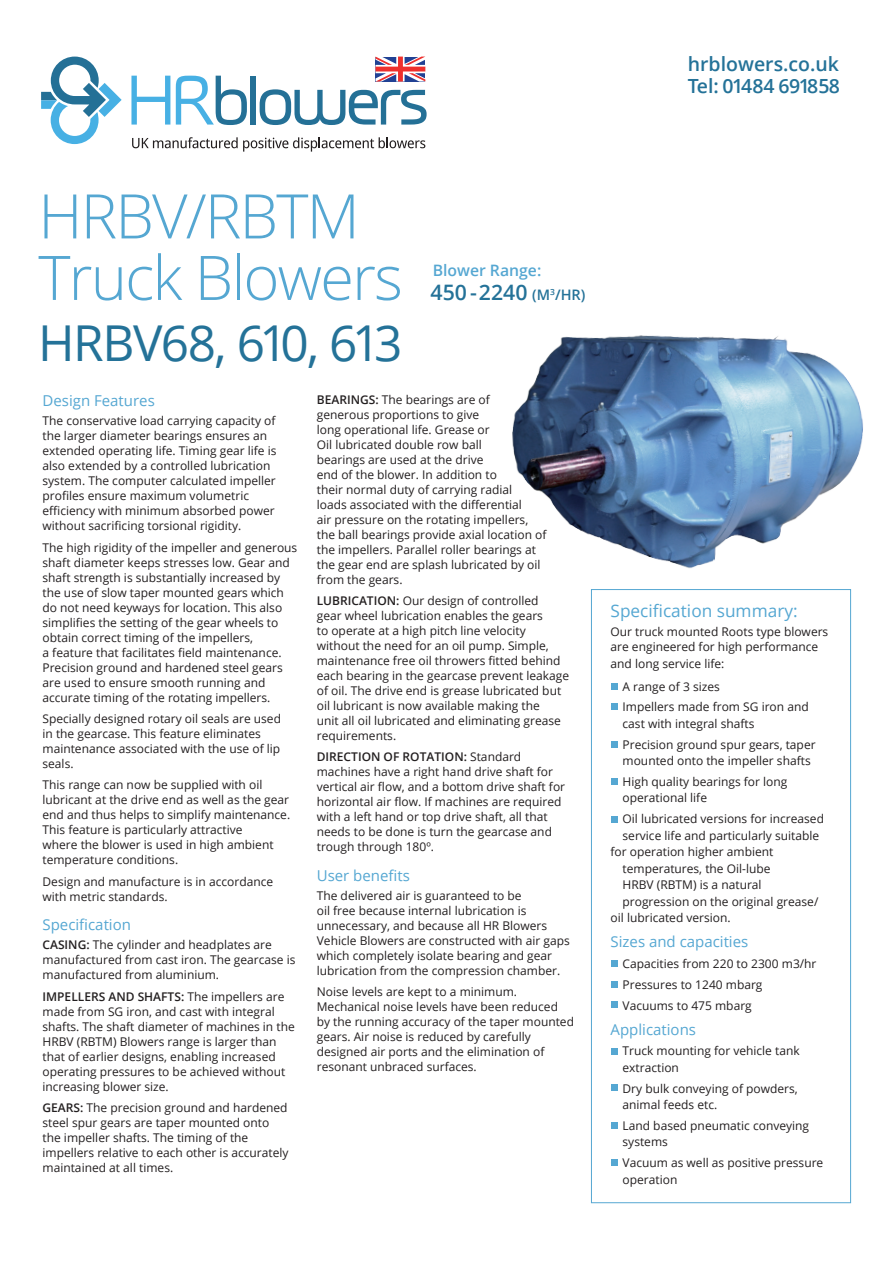
<style>
.page{position:relative;width:893px;height:1263px;background:#fff}
.page>*{position:absolute;margin:0;border:0;box-sizing:border-box;transform-origin:0 0}
.t1{font:300 61.5px/61.5px "Open Sans";letter-spacing:-.03em;color:#55a7d2}
.t2{font:49.5px "Open Sans";letter-spacing:-.03em;color:#247298}
.t3{font:600 21.3px "Open Sans";color:#247298}
.t4{font:600 19.5px/22.5px "Open Sans";color:#247298}
.t5{font:17.25px "Open Sans";color:#55a7d2}
.t6{font:600 15.75px "Open Sans";color:#55a7d2}
.t7{font:15px "Open Sans";color:#55a7d2}
.t8{font:12px/15px "Open Sans";color:#231f20}
.s1{font-weight:600}
.s2{font-size:14.55px}
</style>
<div class="page">
<img style="left:512px;top:335px;width:351px;height:234px">
<svg style="left:611px;top:704px;width:6px;height:6px"></svg>
<svg style="left:611px;top:684px;width:6px;height:6px"></svg>
<svg style="left:611px;top:741px;width:6px;height:6px"></svg>
<svg style="left:611px;top:779px;width:6px;height:6px"></svg>
<svg style="left:611px;top:816px;width:6px;height:6px"></svg>
<svg style="left:611px;top:961px;width:6px;height:6px"></svg>
<svg style="left:611px;top:982px;width:6px;height:6px"></svg>
<svg style="left:611px;top:1002px;width:6px;height:6px"></svg>
<svg style="left:611px;top:1048px;width:6px;height:6px"></svg>
<div style="left:611px;top:1084px;width:6px;height:7px;background:#55a7d2"></div>
<svg style="left:611px;top:1122px;width:6px;height:6px"></svg>
<svg style="left:611px;top:1159px;width:6px;height:6px"></svg>
<svg style="left:41px;top:57px;width:81px;height:87px"></svg>
<svg style="left:131px;top:76px;width:39px;height:49px"></svg>
<svg style="left:176px;top:76px;width:71px;height:49px"></svg>
<div style="left:251px;top:76px;width:5px;height:49px;background:#247096"></div>
<svg style="left:260px;top:89px;width:167px;height:36px"></svg>
<svg style="left:375px;top:57px;width:50px;height:25px"></svg>
<svg style="left:132px;top:137px;width:293px;height:14px"></svg>
<div style="left:591px;top:589px;width:260px;height:614px;border:1px solid #55a7d2"></div>
<h3 class="t4" style="left:688px;top:52px;width:153px">hrblowers.co.uk<br>Tel: 01484 691858</h3>
<h1 class="t1" style="left:38px;top:184px;width:366px">HRBV/RBTM<br>Truck Blowers</h1>
<h2 class="t2" style="left:38px;top:310px;width:366px">HRBV68, 610, 613</h2>
<p class="t7" style="left:43px;top:390px;width:114px">Design Features</p>
<p class="t8" style="left:43px;top:413px;width:236px">The conservative load carrying capacity of the larger diameter bearings ensures an extended operating life. Timing gear life is also extended by a controlled lubrication system. The computer calculated impeller profiles ensure maximum volumetric efficiency with minimum absorbed power without sacrificing torsional rigidity.</p>
<p class="t8" style="left:43px;top:539px;width:256px">The high rigidity of the impeller and generous shaft diameter keeps stresses low. Gear and shaft strength is substantially increased by the use of slow taper mounted gears which do not need keyways for location. This also simplifies the setting of the gear wheels to obtain correct timing of the impellers,<br>a feature that facilitates field maintenance.<br>Precision ground and hardened steel gears are used to ensure smooth running and accurate timing of the rotating impellers.</p>
<p class="t8" style="left:43px;top:711px;width:240px">Specially designed rotary oil seals are used in the gearcase. This feature eliminates maintenance associated with the use of lip seals.</p>
<p class="t8" style="left:43px;top:777px;width:249px">This range can now be supplied with oil lubricant at the drive end as well as the gear end and thus helps to simplify maintenance.<br>This feature is particularly attractive<br>where the blower is used in high ambient temperature conditions.</p>
<p class="t8" style="left:43px;top:873px;width:232px">Design and manufacture is in accordance with metric standards.</p>
<p class="t7" style="left:43px;top:914px;width:90px">Specification</p>
<p class="t8" style="left:43px;top:937px;width:254px"><span class="s1">CASING:</span> The cylinder and headplates are manufactured from cast iron. The gearcase is manufactured from aluminium.</p>
<p class="t8" style="left:43px;top:988px;width:254px"><span class="s1">IMPELLERS AND SHAFTS:</span> The impellers are made from SG iron, and cast with integral shafts. The shaft diameter of machines in the HRBV (RBTM) Blowers range is larger than that of earlier designs, enabling increased operating pressures to be achieved without increasing blower size.</p>
<p class="t8" style="left:43px;top:1100px;width:248px"><span class="s1">GEARS:</span> The precision ground and hardened steel spur gears are taper mounted onto the impeller shafts. The timing of the impellers relative to each other is accurately maintained at all times.</p>
<h3 class="t6" style="left:433px;top:259px;width:110px">Blower Range:</h3>
<h3 class="t3" style="left:431px;top:277px;width:156px">450 -2240 <span class="s2">(M</span><sup>3</sup><span class="s2">/HR)</span></h3>
<p class="t8" style="left:317px;top:391px;width:231px"><span class="s1">BEARINGS:</span> The bearings are of<br>generous proportions to give<br>long operational life. Grease or<br>Oil lubricated double row ball<br>bearings are used at the drive<br>end of the blower. In addition to<br>their normal duty of carrying radial<br>loads associated with the differential<br>air pressure on the rotating impellers, the ball bearings provide axial location of the impellers. Parallel roller bearings at the gear end are splash lubricated by oil from the gears.</p>
<p class="t8" style="left:317px;top:593px;width:254px"><span class="s1">LUBRICATION:</span> Our design of controlled<br>gear wheel lubrication enables the gears<br>to operate at a high pitch line velocity without the need for an oil pump. Simple, maintenance free oil throwers fitted behind each bearing in the gearcase prevent leakage of oil. The drive end is grease lubricated but oil lubricant is now available making the<br>unit all oil lubricated and eliminating grease requirements.</p>
<p class="t8" style="left:317px;top:749px;width:250px"><span class="s1">DIRECTION OF ROTATION:</span> Standard machines have a right hand drive shaft for vertical air flow, and a bottom drive shaft for horizontal air flow. If machines are required with a left hand or top drive shaft, all that needs to be done is turn the gearcase and trough through 180º.</p>
<p class="t7" style="left:317px;top:865px;width:95px">User benefits</p>
<p class="t8" style="left:317px;top:888px;width:255px">The delivered air is guaranteed to be<br>oil free because internal lubrication is unnecessary, and because all HR Blowers Vehicle Blowers are constructed with air gaps which completely isolate bearing and gear lubrication from the compression chamber.</p>
<p class="t8" style="left:317px;top:984px;width:259px">Noise levels are kept to a minimum.<br>Mechanical noise levels have been reduced by the running accuracy of the taper mounted gears. Air noise is reduced by carefully designed air ports and the elimination of resonant unbraced surfaces.</p>
<h3 class="t5" style="left:611px;top:599px;width:189px">Specification summary:</h3>
<p class="t8" style="left:611px;top:624px;width:219px">Our truck mounted Roots type blowers are engineered for high performance</p>
<p class="t8" style="left:623px;top:652px;width:103px;line-height:22.8px;text-indent:-12px">and long service life:<br>A range of 3 sizes</p>
<p class="t8" style="left:623px;top:698px;width:188px;line-height:16.5px;text-indent:-12px">• Impellers made from SG iron and cast with integral shafts</p>
<p class="t8" style="left:611px;top:736px;width:207px;line-height:16.5px;text-align:center">• Precision ground spur gears, taper mounted onto the impeller shafts</p>
<p class="t8" style="left:623px;top:773px;width:166px;line-height:16.5px;text-indent:-12px">• High quality bearings for long operational life</p>
<p class="t8" style="left:611px;top:811px;width:215px">• Oil lubricated versions for increased</p>
<p class="t8" style="left:623px;top:827px;width:198px">service life and particularly suitable</p>
<p class="t8" style="left:611px;top:844px;width:164px">for operation higher ambient</p>
<p class="t8" style="left:623px;top:860px;width:150px">temperatures, the Oil-lube</p>
<p class="t8" style="left:623px;top:877px;width:141px">HRBV (RBTM) is a natural</p>
<p class="t8" style="left:623px;top:893px;width:197px">progression on the original grease/</p>
<p class="t8" style="left:611px;top:910px;width:122px">oil lubricated version.</p>
<p class="t7" style="left:611px;top:931px;width:139px">Sizes and capacities</p>
<p class="t8" style="left:623px;top:956px;width:195px">Capacities from 220 to 2300 m3/hr</p>
<p class="t8" style="left:611px;top:976px;width:153px">• Pressures to 1240 mbarg</p>
<p class="t8" style="left:611px;top:997px;width:143px">• Vacuums to 475 mbarg</p>
<p class="t7" style="left:611px;top:1019px;width:87px">Applications</p>
<p class="t8" style="left:623px;top:1042px;width:179px;line-height:16.5px">Truck mounting for vehicle tank extraction</p>
<p class="t8" style="left:623px;top:1079px;width:177px;line-height:16.5px;text-indent:-12px">• Dry bulk conveying of powders, animal feeds etc.</p>
<p class="t8" style="left:623px;top:1117px;width:188px;line-height:16.5px;text-indent:-12px">• Land based pneumatic conveying systems</p>
<p class="t8" style="left:623px;top:1154px;width:202px;line-height:16.5px;text-indent:-12px">• Vacuum as well as positive pressure operation</p>
</div>
